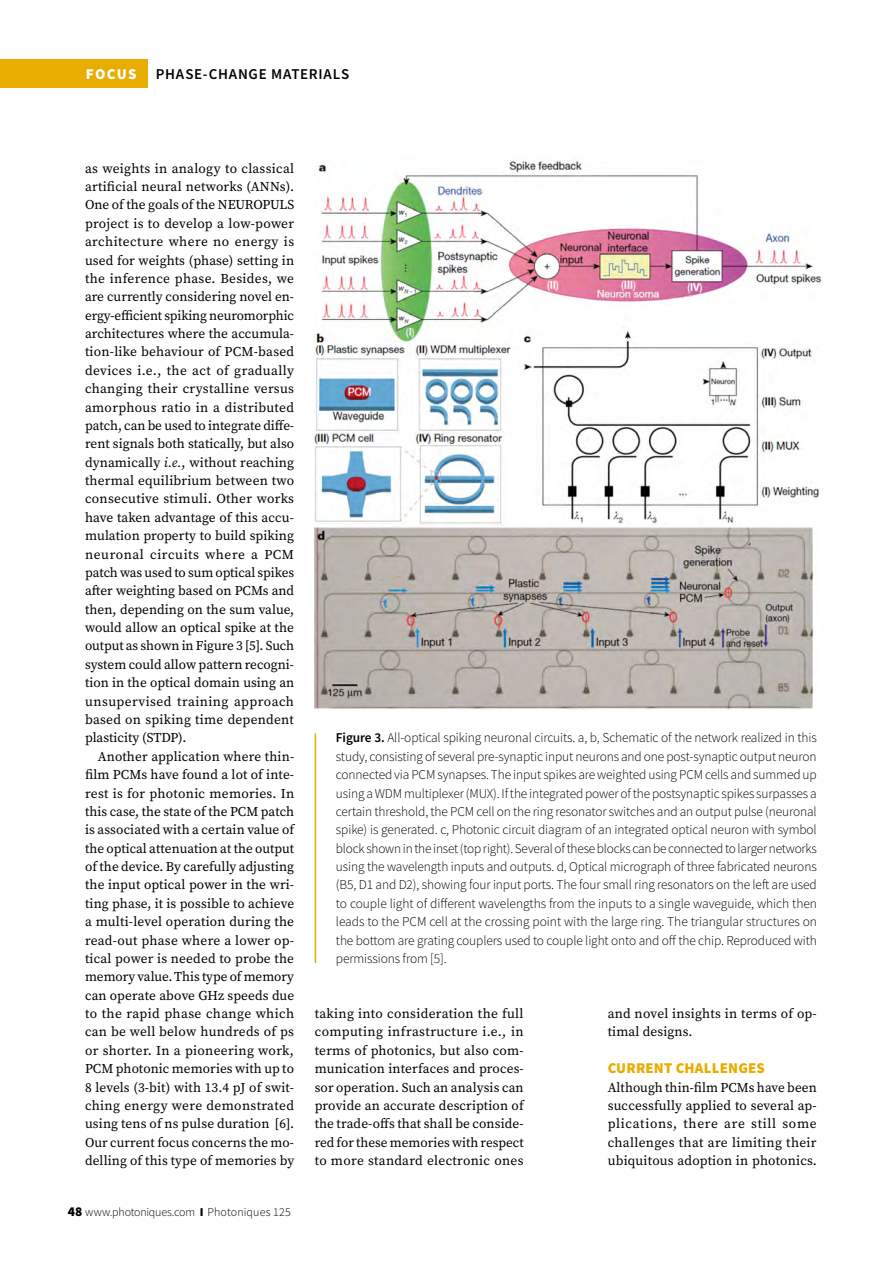
<style>
.page{position:relative;width:893px;height:1263px;background:#fff}
.page>*{position:absolute;margin:0;border:0;box-sizing:border-box;transform-origin:0 0}
.t1{font:600 15px "Source Sans Pro";color:#000}
.t2{font:900 15px "Source Sans Pro";letter-spacing:.01em;color:#e8ad00}
.t3{font:900 15px "Source Sans Pro";letter-spacing:.08em;color:#fff}
.t4{font:13.5px/18.3px "Source Serif Pro";letter-spacing:.01em;color:#000;text-align:justify}
.t5{font:300 13.5px/18.3px "Source Sans Pro";letter-spacing:-.01em;color:#000;text-align:justify}
.t6{font:300 12px "Source Sans Pro";letter-spacing:.005em;color:#000}
.s1{font-style:italic}
.s2{font-weight:900;font-size:13.5px}
.s3{font-weight:900}
.s4{font-weight:600}
</style>
<div class="page">
<div style="left:0;top:60px;width:147px;height:28px;background:#e8ad00"></div>
<img style="left:315px;top:160px;width:507px;height:549px">
<hr style="left:315px;top:733px;width:1px;height:230px;background:#e8ad00">
<p class="t3" style="left:86px;top:64px;width:52px">FOCUS</p>
<p class="t1" style="left:156px;top:64px;width:15px">PHASE</p>
<p class="t1" style="left:203px;top:64px;width:9px">-CHANGE</p>
<p class="t1" style="left:271px;top:64px;width:10px">MATERIALS</p>
<p class="t4" style="left:85px;top:159px;width:211px">as weights in analogy to classical artificial neural networks (ANNs).<br>One of the goals of the NEUROPULS project is to develop a low-power architecture where no energy is used for weights (phase) setting in the inference phase. Besides, we are currently considering novel en&shy;ergy-efficient spiking neuromorphic architectures where the accumula&shy;tion-like behaviour of PCM-based devices i.e., the act of gradually changing their crystalline versus amorphous ratio in a distributed patch, can be used to integrate diffe&shy;rent signals both statically, but also dynamically <span class="s1">i.e.</span>, without reaching thermal equilibrium between two consecutive stimuli. Other works have taken advantage of this accu&shy;mulation property to build spiking neuronal circuits where a PCM patch was used to sum optical spikes after weighting based on PCMs and then, depending on the sum value, would allow an optical spike at the output as shown in Figure 3 [5]. Such system could allow pattern recogni&shy;tion in the optical domain using an unsupervised training approach based on spiking time dependent plasticity (STDP).</p>
<p class="t4" style="left:85px;top:747px;width:211px;text-indent:13px">Another application where thin&shy;film PCMs have found a lot of inte&shy;rest is for photonic memories. In this case, the state of the PCM patch is associated with a certain value of the optical attenuation at the output of the device. By carefully adjusting the input optical power in the wri&shy;ting phase, it is possible to achieve a multi-level operation during the read-out phase where a lower op&shy;tical power is needed to probe the memory value. This type of memory can operate above GHz speeds due to the rapid phase change which can be well below hundreds of ps or shorter. In a pioneering work, PCM photonic memories with up to 8 levels (3-bit) with 13.4 pJ of swit&shy;ching energy were demonstrated using tens of ns pulse duration [6].<br>Our current focus concerns the mo&shy;delling of this type of memories by</p>
<p class="t6" style="left:68px;top:1205px;width:225px"><span class="s2">48</span> www.photoniques.com <span class="s3">I</span> Photoniques 125</p>
<p class="t5" style="left:336px;top:729px;width:483px"><span class="s4">FIGURE 3.</span> All-optical spiking neuronal circuits. a, b, Schematic of the network realized in this study, consisting of several pre-synaptic input neurons and one post-synaptic output neuron connected via PCM synapses. The input spikes are weighted using PCM cells and summed up using a WDM multiplexer (MUX). If the integrated power of the postsynaptic spikes surpasses a certain threshold, the PCM cell on the ring resonator switches and an output pulse (neuronal spike) is generated. c, Photonic circuit diagram of an integrated optical neuron with symbol block shown in the inset (top right). Several of these blocks can be connected to larger networks using the wavelength inputs and outputs. d, Optical micrograph of three fabricated neurons (B5, D1 and D2), showing four input ports. The four small ring resonators on the left are used to couple light of different wavelengths from the inputs to a single waveguide, which then leads to the PCM cell at the crossing point with the large ring. The triangular structures on the bottom are grating couplers used to couple light onto and off the chip. Reproduced with permissions from [5].</p>
<p class="t4" style="left:315px;top:1004px;width:211px">taking into consideration the full computing infrastructure i.e., in terms of photonics, but also com&shy;munication interfaces and proces&shy;sor operation. Such an analysis can provide an accurate description of the trade-offs that shall be conside&shy;red for these memories with respect to more standard electronic ones</p>
<p class="t4" style="left:608px;top:1004px;width:211px">and novel insights in terms of op&shy;timal designs.</p>
<p class="t2" style="left:608px;top:1058px;width:159px">CURRENT CHALLENGES</p>
<p class="t4" style="left:608px;top:1078px;width:211px">Although thin-film PCMs have been successfully applied to several ap&shy;plications, there are still some challenges that are limiting their ubiquitous adoption in photonics.</p>
</div>
